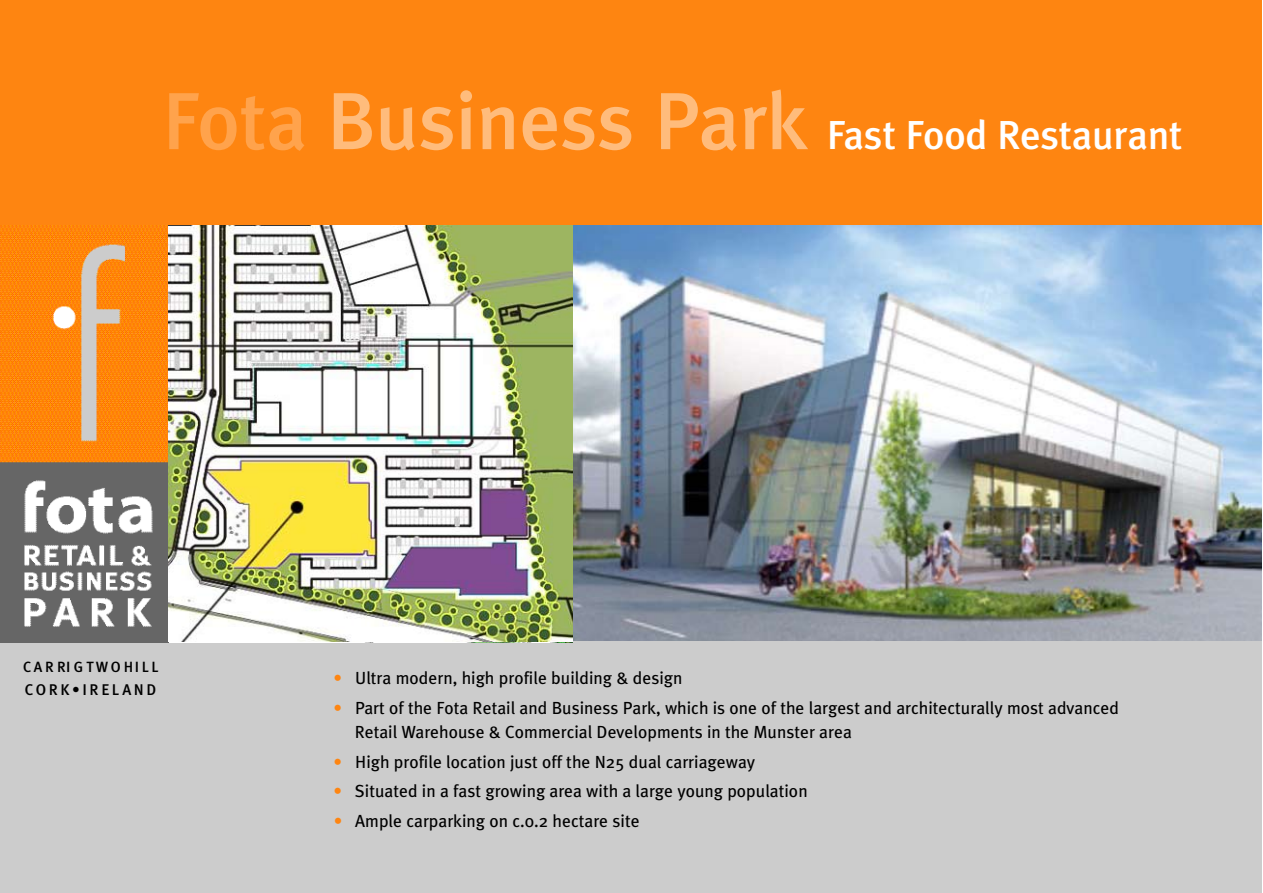
<style>
.page{position:relative;width:1263px;height:893px;background:#fff}
.page>*{position:absolute;margin:0;border:0;box-sizing:border-box;transform-origin:0 0}
.t1{font:500 40.5px "Meta Plus";letter-spacing:-.01em;color:#fff}
.t2{font:17.55px/24.3px "Meta Plus";color:#000}
.t3{font:500 15.45px "Meta Plus";letter-spacing:.175em;color:#000}
.t4{font:500 14.85px "Meta Plus";letter-spacing:.16em;color:#000}
.s1{font-size:80.85px;color:#ffa34c}
.s2{font-size:80.85px;color:#ffbc7c}
.s3{color:#fe8511}
</style>
<div class="page">
<div style="left:0;top:0;width:1261px;height:893px;background:#fe8511"></div>
<img style="left:573px;top:226px;width:688px;height:415px">
<div style="left:0;top:641px;width:1261px;height:252px;background:#ccc"></div>
<img style="left:0;top:226px;width:168px;height:108px">
<img style="left:0;top:334px;width:168px;height:308px">
<img style="left:168px;top:225px;width:405px;height:417px">
<h1 class="t1" style="left:162px;top:112px;width:1022px"><span class="s1">Fo t a</span> <span class="s2">Business Park</span> Fast Food Re s t a u ra n t</h1>
<p class="t4" style="left:23px;top:658px;width:137px">CAR RI G TWO HILL</p>
<p class="t3" style="left:25px;top:680px;width:133px">COR K •IRELAND</p>
<p class="t2" style="left:334px;top:666px;width:350px"><span class="s3">•</span> Ultra modern, high profile building &amp; design</p>
<p class="t2" style="left:355px;top:695px;width:765px;text-indent:-21px"><span class="s3">•</span> Part of the Fota Retail and Business Park, which is one of the largest and architecturally most advanced<br>Retail Warehouse &amp; Commercial Developments in the Munster area</p>
<p class="t2" style="left:334px;top:749px;width:423px"><span class="s3">•</span> High profile location just off the N25 dual carriageway</p>
<p class="t2" style="left:333px;top:779px;width:476px"><span class="s3">•</span> Situated in a fast growing area with a large young population</p>
<p class="t2" style="left:334px;top:808px;width:307px"><span class="s3">•</span> Ample carparking on c.0.2 hectare site</p>
</div>
